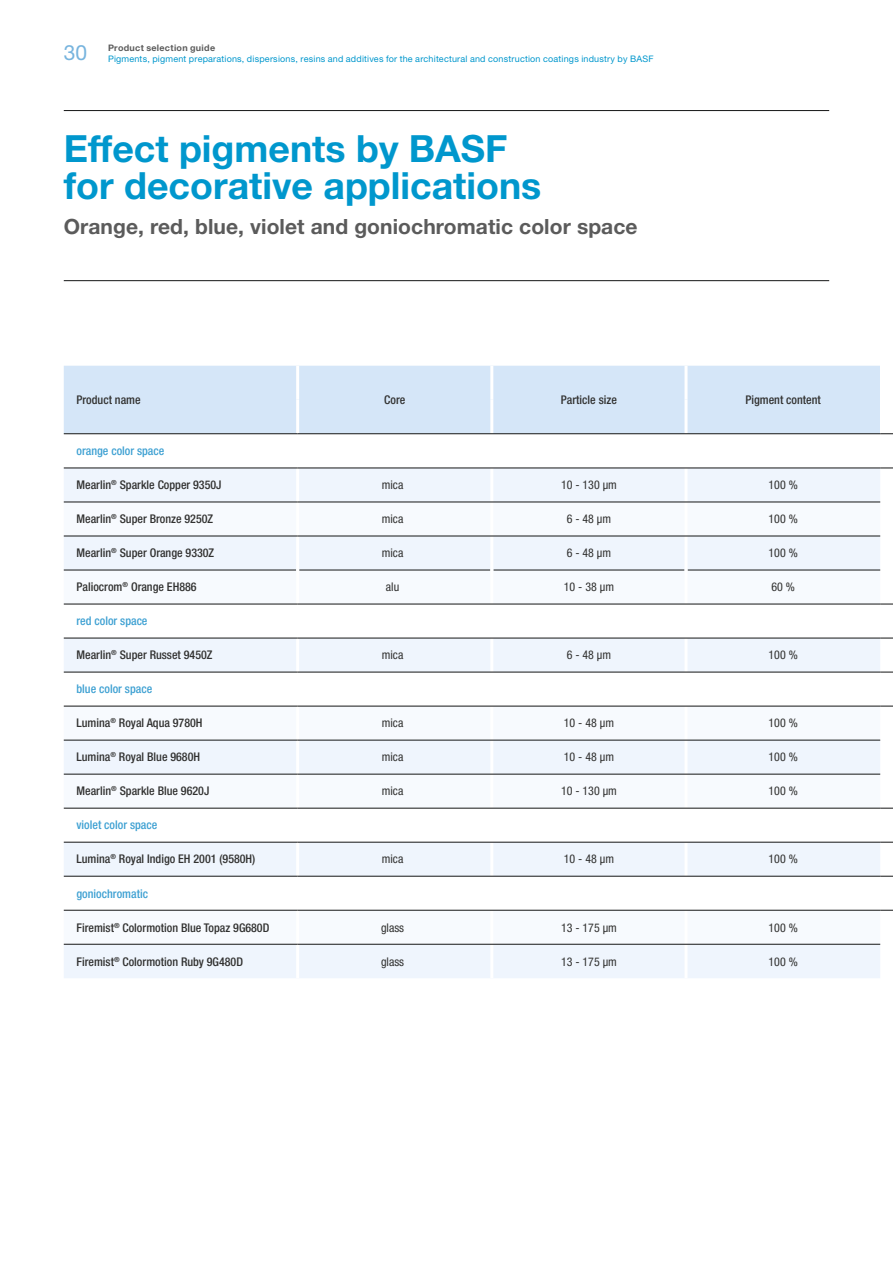
<style>
.page{position:relative;width:893px;height:1263px;background:#fff}
.page>*{position:absolute;margin:0;border:0;box-sizing:border-box;transform-origin:0 0}
.t1{font:700 37.5px/37.5px "Helvetica Neue LT Pro";color:#0097cd}
.t2{font:700 21px "Helvetica Neue LT Pro";letter-spacing:.005em;color:#5b5b5b}
.t3{font:21px "Helvetica Neue LT Pro";color:#77b4de}
.t4{font:500 condensed 12px "Helvetica Neue LT Pro";color:#313130}
.t5{font:condensed 12px "Helvetica Neue LT Pro";color:#313130}
.t6{font:500 condensed 12px "Helvetica Neue LT Pro";color:#3da0d2}
.t7{font:9px "Helvetica Neue LT Pro";letter-spacing:.02em;color:#0097cd}
.t8{font:700 9px "Helvetica Neue LT Pro";letter-spacing:.03em;color:#5b5b5b}
</style>
<div class="page">
<hr style="left:64px;top:110px;width:765px;height:1px;background:#151616">
<hr style="left:64px;top:280px;width:765px;height:1px;background:#151616">
<svg style="left:64px;top:434px;width:829px;height:476px"></svg>
<svg style="left:64px;top:469px;width:816px;height:407px;fill:#eff5fd"></svg>
<svg style="left:64px;top:503px;width:816px;height:305px"></svg>
<hr style="left:296px;top:638px;width:3px;height:34px;background:#fff">
<hr style="left:490px;top:638px;width:3px;height:34px;background:#fff">
<hr style="left:684px;top:638px;width:3px;height:34px;background:#fff">
<hr style="left:296px;top:842px;width:3px;height:34px;background:#fff">
<hr style="left:490px;top:842px;width:3px;height:34px;background:#fff">
<hr style="left:684px;top:842px;width:3px;height:34px;background:#fff">
<hr style="left:64px;top:570px;width:232px;height:1px;background:#151616">
<hr style="left:299px;top:570px;width:191px;height:1px;background:#151616">
<hr style="left:493px;top:570px;width:191px;height:1px;background:#151616">
<hr style="left:687px;top:570px;width:193px;height:1px;background:#151616">
<hr style="left:296px;top:536px;width:3px;height:34px;background:#fff">
<hr style="left:490px;top:536px;width:3px;height:34px;background:#fff">
<hr style="left:684px;top:536px;width:3px;height:34px;background:#fff">
<hr style="left:296px;top:570px;width:3px;height:34px;background:#fff">
<hr style="left:490px;top:570px;width:3px;height:34px;background:#fff">
<hr style="left:684px;top:570px;width:3px;height:34px;background:#fff">
<hr style="left:296px;top:468px;width:3px;height:34px;background:#fff">
<hr style="left:490px;top:468px;width:3px;height:34px;background:#fff">
<hr style="left:684px;top:468px;width:3px;height:34px;background:#fff">
<hr style="left:296px;top:502px;width:3px;height:34px;background:#fff">
<hr style="left:490px;top:502px;width:3px;height:34px;background:#fff">
<hr style="left:684px;top:502px;width:3px;height:34px;background:#fff">
<hr style="left:296px;top:706px;width:3px;height:34px;background:#fff">
<hr style="left:490px;top:706px;width:3px;height:34px;background:#fff">
<hr style="left:684px;top:706px;width:3px;height:34px;background:#fff">
<hr style="left:296px;top:740px;width:3px;height:34px;background:#fff">
<hr style="left:490px;top:740px;width:3px;height:34px;background:#fff">
<hr style="left:684px;top:740px;width:3px;height:34px;background:#fff">
<hr style="left:296px;top:774px;width:3px;height:34px;background:#fff">
<hr style="left:490px;top:774px;width:3px;height:34px;background:#fff">
<hr style="left:684px;top:774px;width:3px;height:34px;background:#fff">
<hr style="left:64px;top:536px;width:234px;height:1px;background:#151616">
<hr style="left:298px;top:536px;width:582px;height:1px;background:#151616">
<hr style="left:64px;top:774px;width:234px;height:1px;background:#151616">
<hr style="left:298px;top:774px;width:582px;height:1px;background:#151616">
<hr style="left:64px;top:740px;width:234px;height:1px;background:#151616">
<hr style="left:298px;top:740px;width:582px;height:1px;background:#151616">
<hr style="left:64px;top:502px;width:234px;height:1px;background:#151616">
<hr style="left:298px;top:502px;width:582px;height:1px;background:#151616">
<hr style="left:64px;top:468px;width:234px;height:1px;background:#151616">
<hr style="left:298px;top:468px;width:582px;height:1px;background:#151616">
<svg style="left:880px;top:468px;width:13px;height:1px"></svg>
<hr style="left:64px;top:604px;width:234px;height:1px;background:#151616">
<hr style="left:298px;top:604px;width:582px;height:1px;background:#151616">
<svg style="left:880px;top:604px;width:13px;height:1px"></svg>
<hr style="left:64px;top:638px;width:234px;height:1px;background:#151616">
<hr style="left:298px;top:638px;width:582px;height:1px;background:#151616">
<svg style="left:880px;top:638px;width:13px;height:1px"></svg>
<hr style="left:64px;top:672px;width:234px;height:1px;background:#151616">
<hr style="left:298px;top:672px;width:582px;height:1px;background:#151616">
<svg style="left:880px;top:672px;width:13px;height:1px"></svg>
<hr style="left:64px;top:706px;width:234px;height:1px;background:#151616">
<hr style="left:298px;top:706px;width:582px;height:1px;background:#151616">
<svg style="left:880px;top:706px;width:13px;height:1px"></svg>
<hr style="left:64px;top:808px;width:234px;height:1px;background:#151616">
<hr style="left:298px;top:808px;width:582px;height:1px;background:#151616">
<svg style="left:880px;top:808px;width:13px;height:1px"></svg>
<hr style="left:64px;top:842px;width:234px;height:1px;background:#151616">
<hr style="left:298px;top:842px;width:582px;height:1px;background:#151616">
<svg style="left:880px;top:842px;width:13px;height:1px"></svg>
<hr style="left:64px;top:876px;width:234px;height:1px;background:#151616">
<hr style="left:298px;top:876px;width:582px;height:1px;background:#151616">
<svg style="left:880px;top:876px;width:13px;height:1px"></svg>
<svg style="left:64px;top:910px;width:829px;height:68px"></svg>
<div style="left:64px;top:366px;width:816px;height:67px;background:#d5e6f8"></div>
<hr style="left:296px;top:366px;width:3px;height:34px;background:#fff">
<hr style="left:490px;top:366px;width:3px;height:34px;background:#fff">
<hr style="left:684px;top:366px;width:3px;height:34px;background:#fff">
<hr style="left:296px;top:400px;width:3px;height:34px;background:#fff">
<hr style="left:490px;top:400px;width:3px;height:34px;background:#fff">
<hr style="left:684px;top:400px;width:3px;height:34px;background:#fff">
<hr style="left:64px;top:433px;width:234px;height:1px;background:#151616">
<hr style="left:298px;top:433px;width:582px;height:1px;background:#151616">
<svg style="left:880px;top:433px;width:13px;height:1px"></svg>
<h2 class="t3" style="left:64px;top:45px;width:25px">30</h2>
<p class="t8" style="left:108px;top:45px;width:109px">Product selection guide</p>
<p class="t7" style="left:108px;top:55px;width:547px">Pigments, pigment preparations, dispersions, resins and additives for the architectural and construction coatings industry by BASF</p>
<h1 class="t1" style="left:64px;top:134px;width:479px">Effect pigments by BASF for decorative applications</h1>
<h2 class="t2" style="left:64px;top:219px;width:575px">Orange, red, blue, violet and goniochromatic color space</h2>
<p class="t4" style="left:77px;top:395px;width:66px">Product name</p>
<p class="t4" style="left:384px;top:395px;width:23px">Core</p>
<p class="t4" style="left:561px;top:395px;width:57px">Particle size</p>
<p class="t4" style="left:745px;top:395px;width:77px">Pigment content</p>
<p class="t6" style="left:77px;top:447px;width:89px">orange color space</p>
<p class="t4" style="left:77px;top:481px;width:147px">Mearlin<sup>®</sup> Sparkle Copper 9350J</p>
<p class="t5" style="left:382px;top:481px;width:23px">mica</p>
<p class="t5" style="left:561px;top:481px;width:57px">10 - 130 μm</p>
<p class="t5" style="left:768px;top:481px;width:31px">100 %</p>
<p class="t4" style="left:77px;top:515px;width:138px">Mearlin<sup>®</sup> Super Bronze 9250Z</p>
<p class="t5" style="left:382px;top:515px;width:23px">mica</p>
<p class="t5" style="left:567px;top:515px;width:46px">6 - 48 μm</p>
<p class="t5" style="left:768px;top:515px;width:31px">100 %</p>
<p class="t4" style="left:77px;top:549px;width:139px">Mearlin<sup>®</sup> Super Orange 9330Z</p>
<p class="t5" style="left:382px;top:549px;width:23px">mica</p>
<p class="t5" style="left:567px;top:549px;width:46px">6 - 48 μm</p>
<p class="t5" style="left:768px;top:549px;width:31px">100 %</p>
<p class="t4" style="left:77px;top:583px;width:122px">Paliocrom<sup>®</sup> Orange EH886</p>
<p class="t5" style="left:386px;top:583px;width:15px">alu</p>
<p class="t5" style="left:564px;top:583px;width:52px">10 - 38 μm</p>
<p class="t5" style="left:771px;top:583px;width:25px">60 %</p>
<p class="t6" style="left:77px;top:617px;width:73px">red color space</p>
<p class="t4" style="left:77px;top:651px;width:137px">Mearlin<sup>®</sup> Super Russet 9450Z</p>
<p class="t5" style="left:382px;top:651px;width:23px">mica</p>
<p class="t5" style="left:567px;top:651px;width:46px">6 - 48 μm</p>
<p class="t5" style="left:768px;top:651px;width:31px">100 %</p>
<p class="t6" style="left:77px;top:685px;width:77px">blue color space</p>
<p class="t4" style="left:77px;top:719px;width:128px">Lumina<sup>®</sup> Royal Aqua 9780H</p>
<p class="t5" style="left:382px;top:719px;width:23px">mica</p>
<p class="t5" style="left:564px;top:719px;width:52px">10 - 48 μm</p>
<p class="t5" style="left:768px;top:719px;width:31px">100 %</p>
<p class="t4" style="left:77px;top:753px;width:125px">Lumina<sup>®</sup> Royal Blue 9680H</p>
<p class="t5" style="left:382px;top:753px;width:23px">mica</p>
<p class="t5" style="left:564px;top:753px;width:52px">10 - 48 μm</p>
<p class="t5" style="left:768px;top:753px;width:31px">100 %</p>
<p class="t4" style="left:77px;top:787px;width:134px">Mearlin<sup>®</sup> Sparkle Blue 9620J</p>
<p class="t5" style="left:382px;top:787px;width:23px">mica</p>
<p class="t5" style="left:561px;top:787px;width:57px">10 - 130 μm</p>
<p class="t5" style="left:768px;top:787px;width:31px">100 %</p>
<p class="t6" style="left:77px;top:821px;width:82px">violet color space</p>
<p class="t4" style="left:77px;top:855px;width:180px">Lumina<sup>®</sup> Royal Indigo EH 2001 (9580H)</p>
<p class="t5" style="left:382px;top:855px;width:23px">mica</p>
<p class="t5" style="left:564px;top:855px;width:52px">10 - 48 μm</p>
<p class="t5" style="left:768px;top:855px;width:31px">100 %</p>
<p class="t6" style="left:77px;top:889px;width:73px">goniochromatic</p>
<p class="t4" style="left:77px;top:923px;width:194px">Firemist<sup>®</sup> Colormotion Blue Topaz 9G680D</p>
<p class="t5" style="left:381px;top:923px;width:25px">glass</p>
<p class="t5" style="left:561px;top:923px;width:57px">13 - 175 μm</p>
<p class="t5" style="left:768px;top:923px;width:31px">100 %</p>
<p class="t4" style="left:77px;top:957px;width:168px">Firemist<sup>®</sup> Colormotion Ruby 9G480D</p>
<p class="t5" style="left:381px;top:957px;width:25px">glass</p>
<p class="t5" style="left:561px;top:957px;width:57px">13 - 175 μm</p>
<p class="t5" style="left:768px;top:957px;width:31px">100 %</p>
</div>
